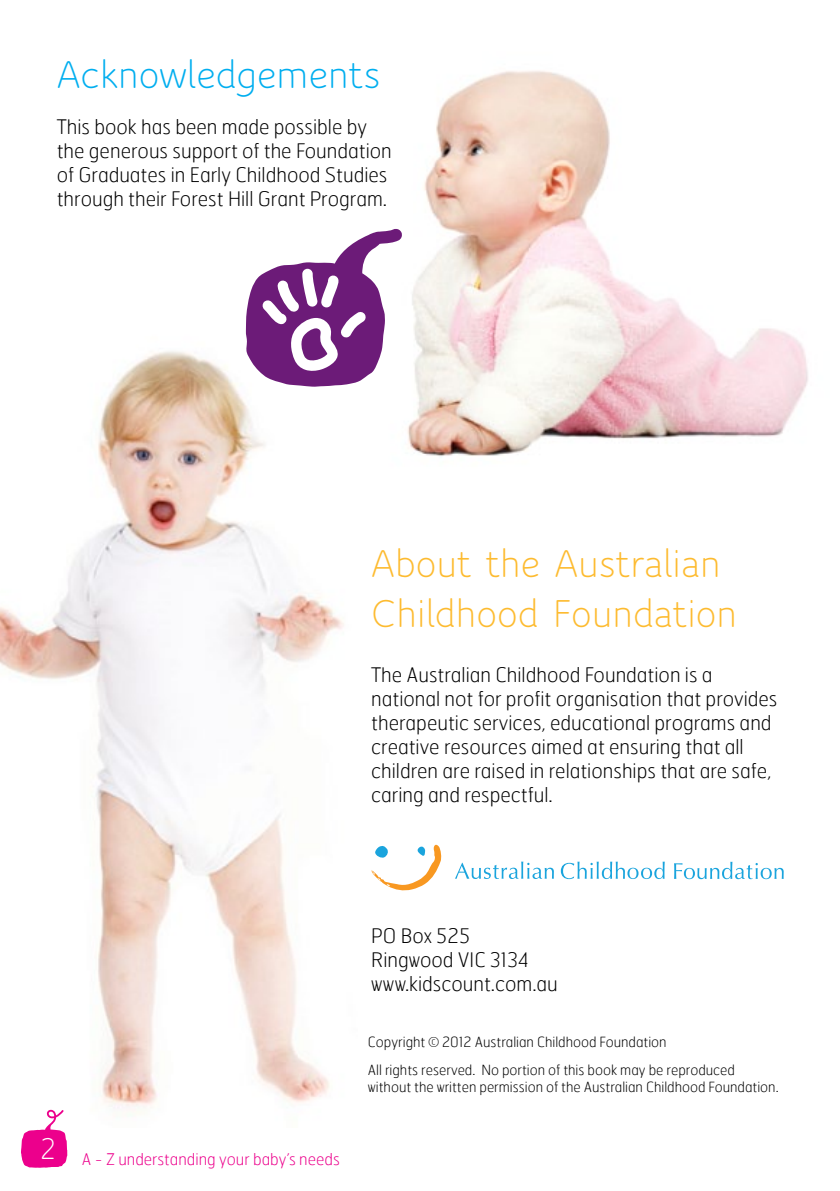
<style>
.page{position:relative;width:840px;height:1191px;background:#fff}
.page>*{position:absolute;margin:0;border:0;box-sizing:border-box;transform-origin:0 0}
.t1{font:42px/50.4px "Speak OT";color:#fdbb30}
.t2{font:42px "Speak OT";color:#00aeef}
.t3{font:100 20px/24px "Hermes";color:#000}
.t4{font:100 16px "Hermes";color:#ec008c}
.t5{font:100 14px/28.2px "Hermes";color:#000}
</style>
<div class="page">
<svg style="left:371px;top:844px;width:71px;height:47px"></svg>
<svg style="left:455px;top:861px;width:98px;height:18px"></svg>
<svg style="left:560px;top:861px;width:104px;height:18px"></svg>
<svg style="left:674px;top:861px;width:109px;height:18px"></svg>
<img style="left:0;top:351px;width:344px;height:763px">
<img style="left:321px;top:71px;width:487px;height:411px">
<svg style="left:245px;top:229px;width:157px;height:158px"></svg>
<svg style="left:21px;top:1109px;width:46px;height:58px"></svg>
<h1 class="t2" style="left:57px;top:50px;width:325px">Acknowledgements</h1>
<p class="t3" style="left:57px;top:114px;width:336px">This book has been made possible by the generous support of the Foundation of Graduates in Early Childhood Studies through their Forest Hill Grant Program.</p>
<h1 class="t1" style="left:371px;top:538px;width:367px">About the Australian<br>Childhood Foundation</h1>
<p class="t3" style="left:371px;top:662px;width:407px">The Australian Childhood Foundation is a national not for profit organisation that provides therapeutic services, educational programs and creative resources aimed at ensuring that all children are raised in relationships that are safe, caring and respectful.</p>
<p class="t3" style="left:371px;top:923px;width:188px">PO Box 525<br>Ringwood VIC 3134 www.kidscount.com.au</p>
<p class="t4" style="left:39px;top:1148px;width:302px"><sup>2</sup> A - Z understanding your baby’s needs</p>
<p class="t5" style="left:368px;top:1027px;width:368px">Copyright © 2012 Australian Childhood Foundation<br>All rights reserved. No portion of this book may be reproduced</p>
<p class="t5" style="left:368px;top:1072px;width:412px">without the written permission of the Australian Childhood Foundation.</p>
</div>
